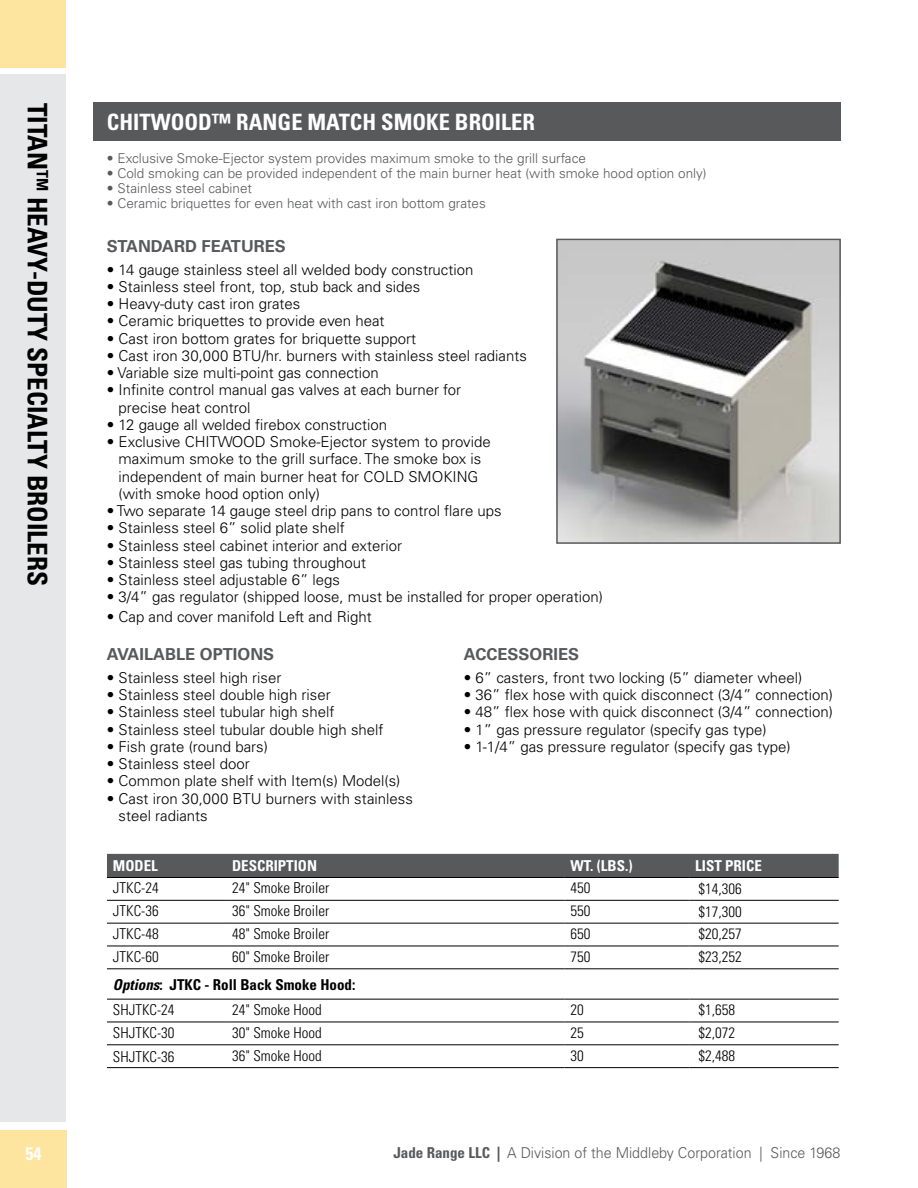
<style>
.page{position:relative;width:918px;height:1188px;background:#fff}
.page>*{position:absolute;margin:0;border:0;box-sizing:border-box;transform-origin:0 0}
.t1{font:700 condensed 27px "Univers";color:#000}
.t2{font:700 condensed 22.5px "Univers";color:#fff}
.t3{font:700 condensed 18px "Univers";color:#fff}
.t4{font:700 16.5px "Univers";color:#58595b}
.t5{font:300 15px/17.2px "Univers";color:#000}
.t6{font:300 condensed 15px "Univers";color:#000}
.t7{font:300 15px "Univers";color:#58595b;scale:.95 1}
.t8{font:700 condensed 15px/25.3px "Univers";color:#000}
.t9{font:700 condensed 15px "Univers";color:#fff}
.t10{font:300 13.5px "Univers";color:#58595b}
.s1{font-style:italic}
.s2{font-weight:300}
.s3{font-weight:700;font-stretch:condensed}
</style>
<div class="page">
<div style="left:0;top:75px;width:66px;height:1047px;background:#e6e7e8"></div>
<div style="left:0;top:0;width:66px;height:68px;background:#fde59f"></div>
<div style="left:0;top:1130px;width:67px;height:58px;background:#fde59f"></div>
<img style="left:558px;top:241px;width:281px;height:301px">
<div style="left:556px;top:239px;width:285px;height:305px;border:1px solid #58595b"></div>
<div style="left:93px;top:103px;width:748px;height:38px;background:#58595b"></div>
<div style="left:107px;top:854px;width:732px;height:23px;background:#58595b"></div>
<hr style="left:107px;top:877px;width:119px;height:1px;background:#000">
<hr style="left:226px;top:877px;width:338px;height:1px;background:#000">
<hr style="left:564px;top:877px;width:125px;height:1px;background:#000">
<hr style="left:689px;top:877px;width:150px;height:1px;background:#000">
<hr style="left:107px;top:900px;width:119px;height:1px;background:#000">
<hr style="left:226px;top:900px;width:338px;height:1px;background:#000">
<hr style="left:564px;top:900px;width:125px;height:1px;background:#000">
<hr style="left:689px;top:900px;width:150px;height:1px;background:#000">
<hr style="left:107px;top:923px;width:119px;height:1px;background:#000">
<hr style="left:226px;top:923px;width:338px;height:1px;background:#000">
<hr style="left:564px;top:923px;width:125px;height:1px;background:#000">
<hr style="left:689px;top:923px;width:150px;height:1px;background:#000">
<hr style="left:107px;top:946px;width:119px;height:1px;background:#000">
<hr style="left:226px;top:946px;width:338px;height:1px;background:#000">
<hr style="left:564px;top:946px;width:125px;height:1px;background:#000">
<hr style="left:689px;top:946px;width:150px;height:1px;background:#000">
<hr style="left:107px;top:969px;width:119px;height:1px;background:#000">
<hr style="left:226px;top:969px;width:338px;height:1px;background:#000">
<hr style="left:564px;top:969px;width:125px;height:1px;background:#000">
<hr style="left:689px;top:969px;width:150px;height:1px;background:#000">
<hr style="left:107px;top:999px;width:119px;height:1px;background:#000">
<hr style="left:226px;top:999px;width:338px;height:1px;background:#000">
<hr style="left:564px;top:999px;width:125px;height:1px;background:#000">
<hr style="left:689px;top:999px;width:150px;height:1px;background:#000">
<hr style="left:107px;top:1022px;width:119px;height:1px;background:#000">
<hr style="left:226px;top:1022px;width:338px;height:1px;background:#000">
<hr style="left:564px;top:1022px;width:125px;height:1px;background:#000">
<hr style="left:689px;top:1022px;width:150px;height:1px;background:#000">
<hr style="left:107px;top:1045px;width:119px;height:1px;background:#000">
<hr style="left:226px;top:1045px;width:338px;height:1px;background:#000">
<hr style="left:564px;top:1045px;width:125px;height:1px;background:#000">
<hr style="left:689px;top:1045px;width:150px;height:1px;background:#000">
<hr style="left:107px;top:1067px;width:119px;height:1px;background:#000">
<hr style="left:226px;top:1067px;width:338px;height:1px;background:#000">
<hr style="left:564px;top:1067px;width:125px;height:1px;background:#000">
<hr style="left:689px;top:1067px;width:150px;height:1px;background:#000">
<h1 class="t1" style="left:54px;top:103px;width:485px;rotate:90deg">TITAN<sup>TM</sup> HEAVY-DUTY SPECIALTY BROILERS</h1>
<h2 class="t2" style="left:107px;top:108px;width:430px">CHITWOOD™ RANGE MATCH SMOKE BROILER</h2>
<p class="t10" style="left:107px;top:150px;width:480px">• Exclusive Smoke-Ejector system provides maximum smoke to the grill surface</p>
<p class="t10" style="left:107px;top:165px;width:601px">• Cold smoking can be provided independent of the main burner heat (with smoke hood option only)</p>
<p class="t10" style="left:107px;top:180px;width:147px">• Stainless steel cabinet</p>
<p class="t10" style="left:107px;top:195px;width:380px">• Ceramic briquettes for even heat with cast iron bottom grates</p>
<p class="t4" style="left:107px;top:237px;width:180px">STANDARD FEATURES</p>
<p class="t5" style="left:107px;top:261px;width:368px">• 14 gauge stainless steel all welded body construction</p>
<p class="t5" style="left:107px;top:278px;width:315px">• Stainless steel front, top, stub back and sides</p>
<p class="t5" style="left:107px;top:295px;width:195px">• Heavy-duty cast iron grates</p>
<p class="t5" style="left:107px;top:313px;width:279px">• Ceramic briquettes to provide even heat</p>
<p class="t5" style="left:107px;top:330px;width:311px">• Cast iron bottom grates for briquette support</p>
<p class="t5" style="left:107px;top:347px;width:421px">• Cast iron 30,000 BTU/hr. burners with stainless steel radiants</p>
<p class="t5" style="left:107px;top:364px;width:273px">• Variable size multi-point gas connection</p>
<p class="t5" style="left:119px;top:382px;width:344px;text-indent:-12px">• Infinite control manual gas valves at each burner for precise heat control</p>
<p class="t5" style="left:107px;top:416px;width:282px">• 12 gauge all welded firebox construction</p>
<p class="t5" style="left:119px;top:433px;width:374px;text-indent:-12px">• Exclusive CHITWOOD Smoke-Ejector system to provide maximum smoke to the grill surface. The smoke box is independent of main burner heat for COLD SMOKING (with smoke hood option only)</p>
<p class="t5" style="left:107px;top:502px;width:396px">• Two separate 14 gauge steel drip pans to control flare ups</p>
<p class="t5" style="left:107px;top:520px;width:239px">• Stainless steel 6” solid plate shelf</p>
<p class="t5" style="left:107px;top:537px;width:297px">• Stainless steel cabinet interior and exterior</p>
<p class="t5" style="left:107px;top:554px;width:261px">• Stainless steel gas tubing throughout</p>
<p class="t5" style="left:107px;top:571px;width:235px">• Stainless steel adjustable 6” legs</p>
<p class="t5" style="left:107px;top:589px;width:498px">• 3/4” gas regulator (shipped loose, must be installed for proper operation)</p>
<p class="t5" style="left:107px;top:608px;width:266px">• Cap and cover manifold Left and Right</p>
<p class="t4" style="left:107px;top:645px;width:169px">AVAILABLE OPTIONS</p>
<p class="t5" style="left:107px;top:669px;width:176px">• Stainless steel high riser</p>
<p class="t5" style="left:107px;top:686px;width:225px">• Stainless steel double high riser</p>
<p class="t5" style="left:107px;top:704px;width:229px">• Stainless steel tubular high shelf</p>
<p class="t5" style="left:107px;top:721px;width:278px">• Stainless steel tubular double high shelf</p>
<p class="t5" style="left:107px;top:738px;width:162px">• Fish grate (round bars)</p>
<p class="t5" style="left:107px;top:755px;width:144px">• Stainless steel door</p>
<p class="t5" style="left:107px;top:773px;width:295px">• Common plate shelf with Item(s) Model(s)</p>
<p class="t5" style="left:119px;top:790px;width:296px;text-indent:-12px">• Cast iron 30,000 BTU burners with stainless steel radiants</p>
<p class="t4" style="left:464px;top:645px;width:117px">ACCESSORIES</p>
<p class="t5" style="left:464px;top:669px;width:340px">• 6” casters, front two locking (5” diameter wheel)</p>
<p class="t5" style="left:464px;top:686px;width:371px">• 36” flex hose with quick disconnect (3/4” connection)</p>
<p class="t5" style="left:464px;top:704px;width:371px">• 48” flex hose with quick disconnect (3/4” connection)</p>
<p class="t5" style="left:464px;top:721px;width:304px">• 1” gas pressure regulator (specify gas type)</p>
<p class="t5" style="left:464px;top:738px;width:328px">• 1-1/4” gas pressure regulator (specify gas type)</p>
<p class="t9" style="left:113px;top:857px;width:46px">MODEL</p>
<p class="t9" style="left:232px;top:857px;width:87px">DESCRIPTION</p>
<p class="t9" style="left:570px;top:857px;width:64px">WT. (LBS.)</p>
<p class="t9" style="left:695px;top:857px;width:68px">LIST PRICE</p>
<p class="t6" style="left:113px;top:879px;width:47px">JTKC-24</p>
<p class="t6" style="left:232px;top:879px;width:99px">24" Smoke Broiler</p>
<p class="t6" style="left:570px;top:879px;width:21px">450</p>
<p class="t6" style="left:699px;top:879px;width:45px">$14,306</p>
<p class="t6" style="left:113px;top:902px;width:47px">JTKC-36</p>
<p class="t6" style="left:232px;top:902px;width:99px">36" Smoke Broiler</p>
<p class="t6" style="left:570px;top:902px;width:21px">550</p>
<p class="t6" style="left:699px;top:902px;width:45px">$17,300</p>
<p class="t6" style="left:113px;top:925px;width:47px">JTKC-48</p>
<p class="t6" style="left:232px;top:925px;width:99px">48" Smoke Broiler</p>
<p class="t6" style="left:570px;top:925px;width:21px">650</p>
<p class="t6" style="left:699px;top:925px;width:45px">$20,257</p>
<p class="t6" style="left:113px;top:948px;width:47px">JTKC-60</p>
<p class="t6" style="left:232px;top:948px;width:99px">60" Smoke Broiler</p>
<p class="t6" style="left:570px;top:948px;width:21px">750</p>
<p class="t6" style="left:699px;top:948px;width:45px">$23,252</p>
<p class="t8" style="left:113px;top:972px;width:244px"><span class="s1">Options</span>: JTKC - Roll Back Smoke Hood:<br><span class="s2">SHJTKC-24</span></p>
<p class="t6" style="left:232px;top:1001px;width:91px">24" Smoke Hood</p>
<p class="t6" style="left:570px;top:1001px;width:15px">20</p>
<p class="t6" style="left:699px;top:1001px;width:38px">$1,658</p>
<p class="t6" style="left:113px;top:1024px;width:63px">SHJTKC-30</p>
<p class="t6" style="left:232px;top:1024px;width:91px">30" Smoke Hood</p>
<p class="t6" style="left:570px;top:1024px;width:15px">25</p>
<p class="t6" style="left:699px;top:1024px;width:38px">$2,072</p>
<p class="t6" style="left:113px;top:1048px;width:63px">SHJTKC-36</p>
<p class="t6" style="left:232px;top:1047px;width:91px">36" Smoke Hood</p>
<p class="t6" style="left:570px;top:1047px;width:15px">30</p>
<p class="t6" style="left:699px;top:1047px;width:38px">$2,488</p>
<p class="t3" style="left:25px;top:1142px;width:17px">54</p>
<p class="t7" style="left:393px;top:1144px;width:472px"><span class="s3">Jade Range LLC |</span> A Division of the Middleby Corporation | Since 1968</p>
</div>
